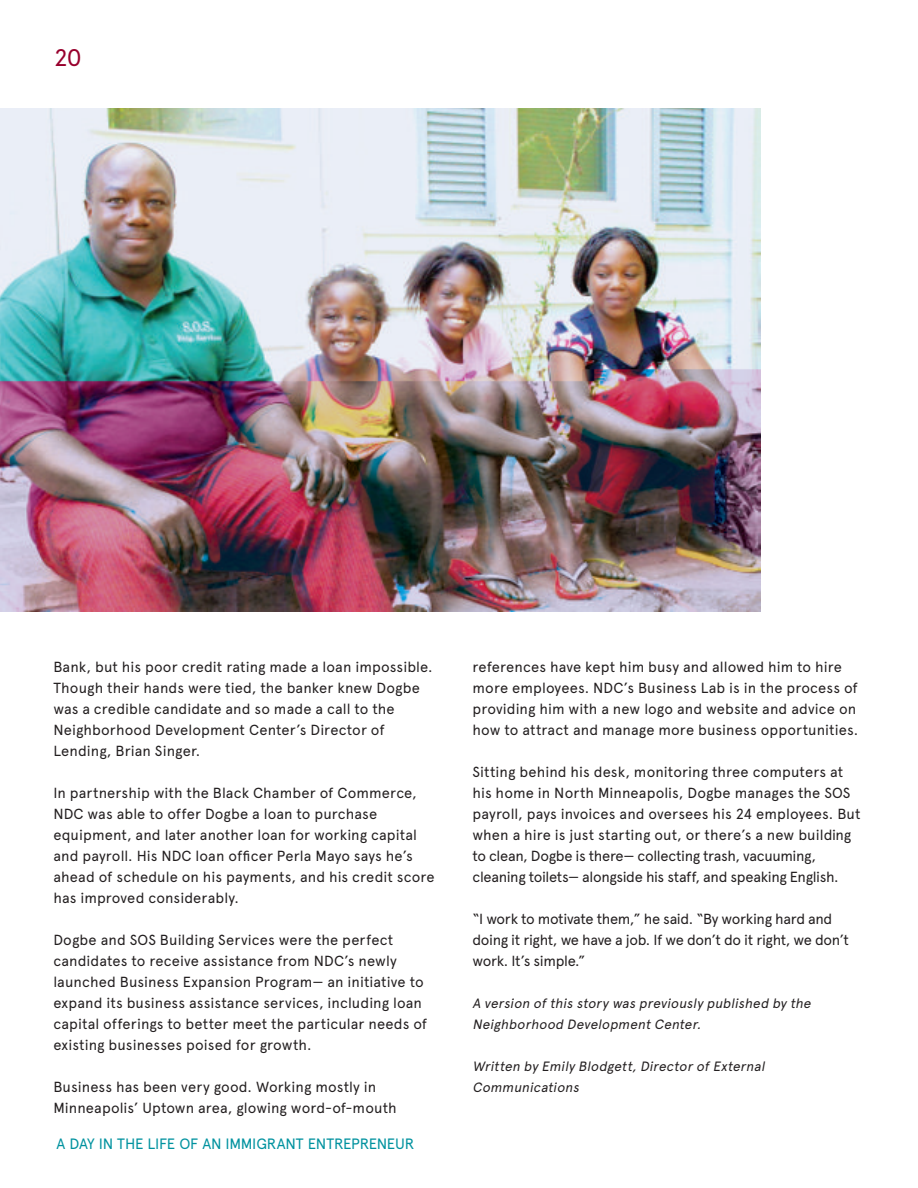
<style>
.page{position:relative;width:918px;height:1188px;background:#fff}
.page>*{position:absolute;margin:0;border:0;box-sizing:border-box;transform-origin:0 0}
.t1{font:24px "Apercu";color:#98012d}
.t2{font:15px "Apercu";letter-spacing:-.02em;color:#00929f}
.t3{font:14.7px/21px "Apercu";letter-spacing:.005em;color:#231f20}
.t4{font:14.7px/21px "Apercu";letter-spacing:-.025em;color:#231f20}
.t5{font:italic 13.5px/21px "Apercu";color:#231f20}
</style>
<div class="page">
<img style="left:0;top:109px;width:760px;height:503px">
<h1 class="t1" style="left:54px;top:43px;width:29px">20</h1>
<p class="t3" style="left:53px;top:656px;width:381px">Bank, but his poor credit rating made a loan impossible.<br>Though their hands were tied, the banker knew Dogbe was a credible candidate and so made a call to the Neighborhood Development Center’s Director of Lending, Brian Singer.</p>
<p class="t3" style="left:53px;top:782px;width:383px">In partnership with the Black Chamber of Commerce, NDC was able to offer Dogbe a loan to purchase equipment, and later another loan for working capital and payroll. His NDC loan officer Perla Mayo says he’s ahead of schedule on his payments, and his credit score has improved considerably.</p>
<p class="t3" style="left:53px;top:929px;width:375px">Dogbe and SOS Building Services were the perfect candidates to receive assistance from NDC’s newly launched Business Expansion Program— an initiative to expand its business assistance services, including loan capital offerings to better meet the particular needs of existing businesses poised for growth.</p>
<p class="t3" style="left:53px;top:1076px;width:345px">Business has been very good. Working mostly in<br>Minneapolis’ Uptown area, glowing word-of-mouth</p>
<p class="t2" style="left:57px;top:1135px;width:359px">A DAY IN THE LIFE OF AN IMMIGRANT ENTREPRENEUR</p>
<p class="t3" style="left:472px;top:656px;width:387px">references have kept him busy and allowed him to hire more employees. NDC’s Business Lab is in the process of providing him with a new logo and website and advice on how to attract and manage more business opportunities.</p>
<p class="t3" style="left:472px;top:761px;width:390px">Sitting behind his desk, monitoring three computers at his home in North Minneapolis, Dogbe manages the SOS payroll, pays invoices and oversees his 24 employees. But when a hire is just starting out, or there’s a new building to clean, Dogbe is there— collecting trash, vacuuming, cleaning toilets— alongside his staff, and speaking English.</p>
<p class="t4" style="left:472px;top:908px;width:378px">“I work to motivate them,” he said. “By working hard and doing it right, we have a job. If we don’t do it right, we don’t work. It’s simple.”</p>
<p class="t5" style="left:472px;top:993px;width:343px">A version ofthis story was previously published by the<br>Neighborhood DevelopmentCenter.</p>
<p class="t5" style="left:472px;top:1056px;width:296px">Written by Emily Blodgett,Director ofExternal<br>Communications</p>
</div>
